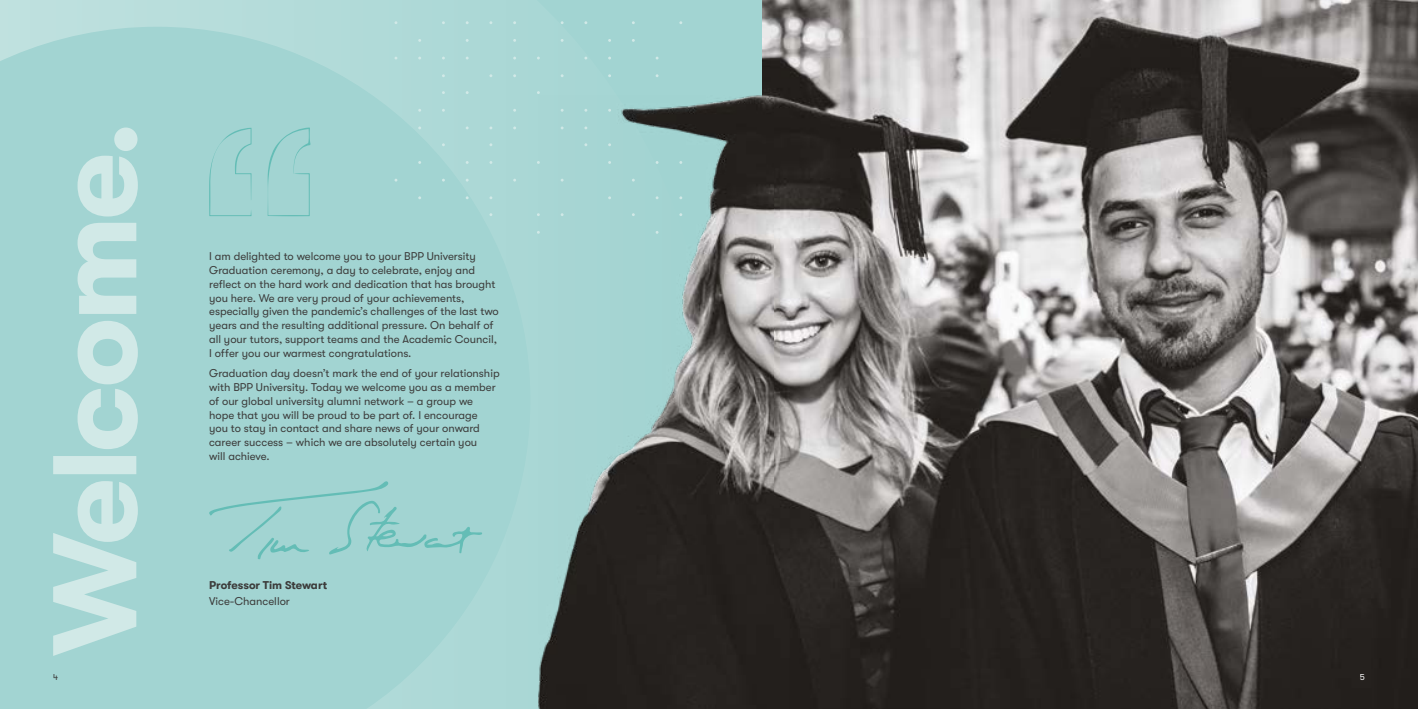
<style>
.page{position:relative;width:1418px;height:709px;background:#fff}
.page>*{position:absolute;margin:0;border:0;box-sizing:border-box;transform-origin:0 0}
.t1{font:11.25px/13.8px "GT Walsheim";color:#3c3c3b}
.t2{font:700 11.25px "GT Walsheim";color:#3c3c3b}
.t3{font:8.75px "GT Walsheim";color:#3c3c3b}
.t4{font:8.75px "GT Walsheim";color:#fff}
</style>
<div class="page">
<svg style="left:0;top:0;width:709px;height:709px;background:#a4d5d3"></svg>
<img style="left:762px;top:0;width:655px;height:709px">
<img style="left:538px;top:95px;width:235px;height:614px">
<svg style="left:209px;top:480px;width:273px;height:79px;background:#9cd1cf"></svg>
<svg style="left:209px;top:128px;width:42px;height:88px;background:#9ed2d0"></svg>
<svg style="left:268px;top:127px;width:42px;height:89px;background:#9dd2d0"></svg>
<svg style="left:53px;top:127px;width:85px;height:529px;background:#b6dddb"></svg>
<p class="t1" style="left:209px;top:250px;width:291px">I am delighted to welcome you to your BPP University Graduation ceremony, a day to celebrate, enjoy and reflect on the hard work and dedication that has brought you here. We are very proud of your achievements, especially given the pandemic’s challenges of the last two years and the resulting additional pressure. On behalf of all your tutors, support teams and the Academic Council, I offer you our warmest congratulations.</p>
<p class="t1" style="left:209px;top:367px;width:292px">Graduation day doesn’t mark the end of your relationship with BPP University. Today we welcome you as a member of our global university alumni network – a group we hope that you will be proud to be part of. I encourage<br>you to stay in contact and share news of your onward career success – which we are absolutely certain you<br>will achieve.</p>
<p class="t2" style="left:209px;top:579px;width:120px">Professor Tim Stewart</p>
<p class="t1" style="left:209px;top:594px;width:82px">Vice-Chancellor</p>
<p class="t3" style="left:53px;top:672px;width:7px">4</p>
<p class="t4" style="left:1359px;top:672px;width:7px">5</p>
</div>
